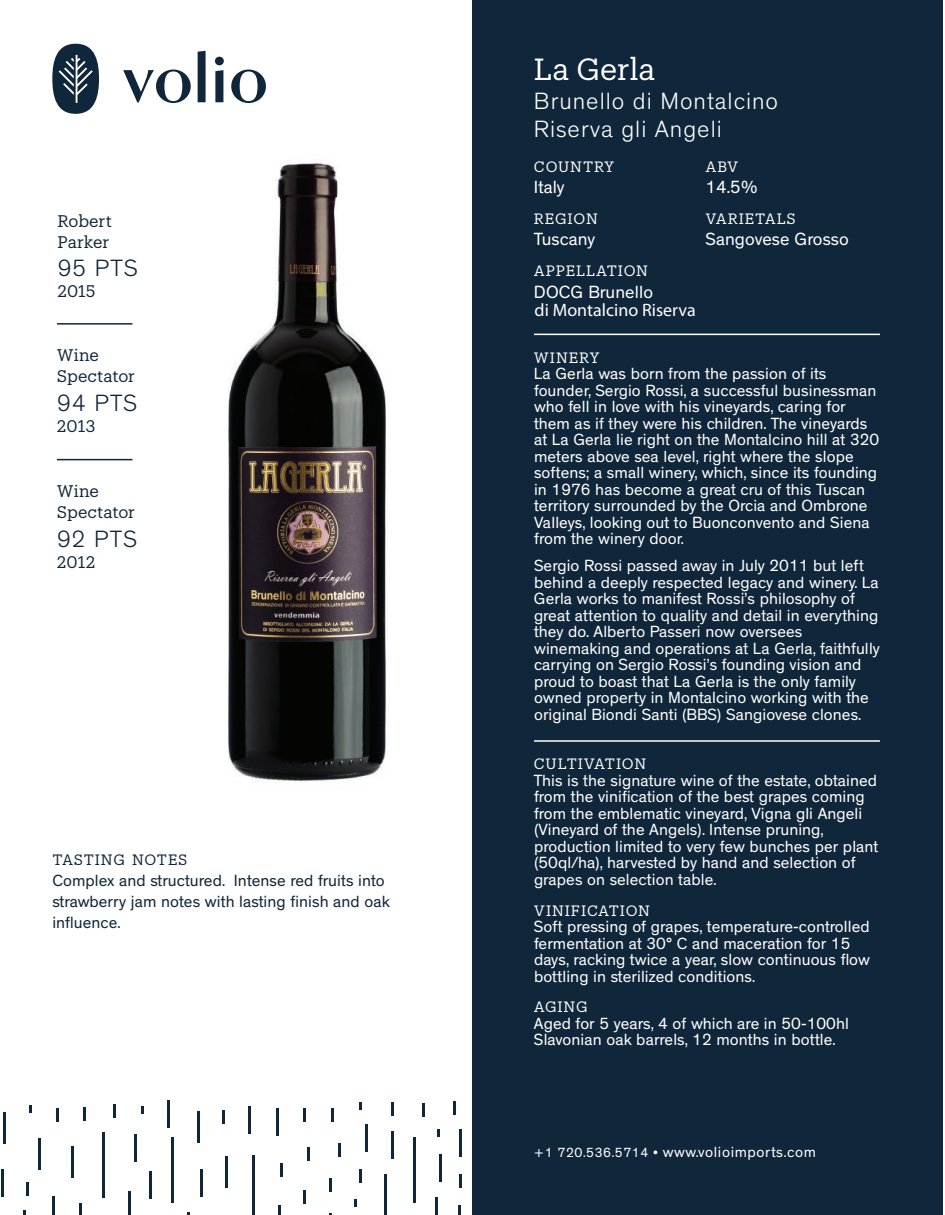
<style>
.page{position:relative;width:945px;height:1215px;background:#fff}
.page>*{position:absolute;margin:0;border:0;box-sizing:border-box;transform-origin:0 0}
.t1{font:30px "Produkt";color:#fff}
.t2{font:300 24px/28.5px "Theinhardt";letter-spacing:.04em;color:#fff}
.t3{font:300 24px "Theinhardt";letter-spacing:.04em;color:#10263a}
.t4{font:18px "Theinhardt";letter-spacing:.005em;color:#fff}
.t5{font:18px "Myriad Pro";color:#fff}
.t6{font:16.5px/16.5px "Theinhardt";letter-spacing:.005em;color:#fff}
.t7{font:16.5px/21px "Theinhardt";letter-spacing:.005em;color:#10263a}
.t8{font:16.5px/21px "Produkt";letter-spacing:-.005em;color:#10263a}
.t9{font:15px "Theinhardt";letter-spacing:.04em;color:#fff}
.t10{font:14.7px "Produkt";letter-spacing:.06em;color:#fff}
.t11{font:14.7px "Produkt";letter-spacing:.045em;color:#10263a}
.s1{font-size:13.5px}
</style>
<div class="page">
<img style="left:57px;top:97px;width:331px;height:685px">
<div style="left:472px;top:0;width:471px;height:1215px;background:#10263a"></div>
<svg style="left:52px;top:44px;width:47px;height:70px"></svg>
<svg style="left:198px;top:51px;width:8px;height:51px"></svg>
<svg style="left:215px;top:57px;width:9px;height:45px"></svg>
<svg style="left:123px;top:70px;width:68px;height:33px"></svg>
<svg style="left:231px;top:70px;width:35px;height:33px"></svg>
<hr style="left:276px;top:1109px;width:3px;height:27px;background:#10263a">
<hr style="left:248px;top:1106px;width:3px;height:27px;background:#10263a">
<hr style="left:1px;top:1170px;width:3px;height:27px;background:#10263a">
<hr style="left:128px;top:1191px;width:3px;height:24px;background:#10263a">
<hr style="left:439px;top:1154px;width:2px;height:27px;background:#10263a">
<hr style="left:200px;top:1169px;width:2px;height:27px;background:#10263a">
<hr style="left:168px;top:1100px;width:2px;height:27px;background:#10263a">
<hr style="left:134px;top:1134px;width:3px;height:27px;background:#10263a">
<hr style="left:391px;top:1132px;width:3px;height:27px;background:#10263a">
<hr style="left:459px;top:1129px;width:3px;height:27px;background:#10263a">
<hr style="left:149px;top:1171px;width:3px;height:27px;background:#10263a">
<hr style="left:365px;top:1124px;width:3px;height:27px;background:#10263a">
<hr style="left:252px;top:1156px;width:3px;height:59px;background:#10263a">
<svg style="left:435px;top:1197px;width:2px;height:18px"></svg>
<svg style="left:278px;top:1206px;width:2px;height:9px"></svg>
<hr style="left:172px;top:1137px;width:2px;height:66px;background:#10263a">
<hr style="left:384px;top:1174px;width:3px;height:41px;background:#10263a">
<hr style="left:52px;top:1196px;width:3px;height:19px;background:#10263a">
<svg style="left:458px;top:1206px;width:3px;height:9px"></svg>
<hr style="left:414px;top:1137px;width:2px;height:65px;background:#10263a">
<hr style="left:102px;top:1132px;width:3px;height:66px;background:#10263a">
<hr style="left:113px;top:1104px;width:3px;height:14px;background:#10263a">
<hr style="left:391px;top:1102px;width:3px;height:14px;background:#10263a">
<svg style="left:303px;top:1191px;width:3px;height:13px"></svg>
<svg style="left:79px;top:1203px;width:3px;height:12px"></svg>
<svg style="left:330px;top:1178px;width:2px;height:13px"></svg>
<svg style="left:359px;top:1169px;width:3px;height:13px"></svg>
<svg style="left:83px;top:1107px;width:3px;height:13px"></svg>
<svg style="left:338px;top:1144px;width:3px;height:13px"></svg>
<svg style="left:459px;top:1175px;width:3px;height:13px"></svg>
<svg style="left:281px;top:1163px;width:2px;height:14px"></svg>
<hr style="left:307px;top:1147px;width:3px;height:14px;background:#10263a">
<hr style="left:56px;top:1108px;width:3px;height:14px;background:#10263a">
<hr style="left:331px;top:1108px;width:3px;height:14px;background:#10263a">
<hr style="left:222px;top:1110px;width:3px;height:14px;background:#10263a">
<svg style="left:454px;top:1102px;width:2px;height:13px"></svg>
<hr style="left:26px;top:1182px;width:3px;height:14px;background:#10263a">
<svg style="left:422px;top:1104px;width:3px;height:13px"></svg>
<hr style="left:303px;top:1108px;width:3px;height:14px;background:#10263a">
<hr style="left:198px;top:1111px;width:2px;height:31px;background:#10263a">
<hr style="left:38px;top:1138px;width:3px;height:31px;background:#10263a">
<hr style="left:71px;top:1147px;width:2px;height:31px;background:#10263a">
<hr style="left:3px;top:1112px;width:3px;height:31px;background:#10263a">
<hr style="left:226px;top:1157px;width:2px;height:31px;background:#10263a">
<svg style="left:438px;top:1129px;width:2px;height:8px"></svg>
<svg style="left:354px;top:1199px;width:3px;height:8px"></svg>
<svg style="left:29px;top:1106px;width:3px;height:7px"></svg>
<svg style="left:141px;top:1106px;width:3px;height:7px"></svg>
<svg style="left:359px;top:1102px;width:3px;height:8px"></svg>
<hr style="left:534px;top:334px;width:346px;height:1px;background:#fff">
<hr style="left:534px;top:740px;width:346px;height:2px;background:#fff">
<hr style="left:57px;top:323px;width:75px;height:2px;background:#10263a">
<hr style="left:57px;top:459px;width:75px;height:1px;background:#10263a">
<p class="t8" style="left:58px;top:210px;width:56px">Robert<br>Parker</p>
<h2 class="t3" style="left:58px;top:254px;width:82px">95 PTS</h2>
<p class="t8" style="left:58px;top:280px;width:40px">2015</p>
<p class="t8" style="left:57px;top:344px;width:80px">Wine<br>Spectator</p>
<h2 class="t3" style="left:57px;top:389px;width:82px">94 PTS</h2>
<p class="t8" style="left:57px;top:415px;width:40px">2013</p>
<p class="t8" style="left:57px;top:480px;width:80px">Wine<br>Spectator</p>
<h2 class="t3" style="left:57px;top:525px;width:82px">92 PTS</h2>
<p class="t8" style="left:57px;top:550px;width:40px">2012</p>
<p class="t11" style="left:52px;top:849px;width:137px">TASTING NOTES</p>
<p class="t7" style="left:52px;top:870px;width:339px">Complex and structured. Intense red fruits into strawberry jam notes with lasting finish and oak influence.</p>
<h1 class="t1" style="left:534px;top:49px;width:123px">La Gerla</h1>
<h2 class="t2" style="left:534px;top:87px;width:246px">Brunello di Montalcino<br>Riserva gli Angeli</h2>
<p class="t10" style="left:534px;top:156px;width:82px">COUNTRY</p>
<p class="t4" style="left:534px;top:177px;width:32px">Italy</p>
<p class="t10" style="left:534px;top:208px;width:66px">REGION</p>
<p class="t4" style="left:534px;top:229px;width:63px">Tuscany</p>
<p class="t10" style="left:534px;top:261px;width:116px">APPELLATION</p>
<p class="t4" style="left:534px;top:281px;width:121px">DOCG Brunello</p>
<p class="t5" style="left:535px;top:299px;width:163px">di Montalcino Riserva</p>
<p class="t10" style="left:705px;top:156px;width:35px">ABV</p>
<p class="t4" style="left:705px;top:177px;width:54px">14.5%</p>
<p class="t10" style="left:705px;top:208px;width:92px">VARIETALS</p>
<p class="t4" style="left:705px;top:229px;width:145px">Sangovese Grosso</p>
<p class="t10" style="left:534px;top:347px;width:67px">WINERY</p>
<p class="t6" style="left:534px;top:366px;width:347px">La Gerla was born from the passion of its founder, Sergio Rossi, a successful businessman who fell in love with his vineyards, caring for them as if they were his children. The vineyards at La Gerla lie right on the Montalcino hill at 320 meters above sea level, right where the slope softens; a small winery, which, since its founding in 1976 has become a great cru of this Tuscan territory surrounded by the Orcia and Ombrone Valleys, looking out to Buonconvento and Siena from the winery door.</p>
<p class="t6" style="left:534px;top:558px;width:347px">Sergio Rossi passed away in July 2011 but left behind a deeply respected legacy and winery. La Gerla works to manifest Rossi’s philosophy of great attention to quality and detail in everything they do. Alberto Passeri now oversees winemaking and operations at La Gerla, faithfully carrying on Sergio Rossi’s founding vision and proud to boast that La Gerla is the only family owned property in Montalcino working with the original Biondi Santi (BBS) Sangiovese clones.</p>
<p class="t10" style="left:534px;top:754px;width:114px">CULTIVATION</p>
<p class="t6" style="left:534px;top:772px;width:346px">This is the signature wine of the estate, obtained from the vinification of the best grapes coming from the emblematic vineyard, Vigna gli Angeli (Vineyard of the Angels). Intense pruning, production limited to very few bunches per plant (50ql/ha), harvested by hand and selection of grapes on selection table.</p>
<p class="t10" style="left:534px;top:900px;width:118px">VINIFICATION</p>
<p class="t6" style="left:534px;top:919px;width:337px">Soft pressing of grapes, temperature-controlled fermentation at 30° C and maceration for 15 days, racking twice a year, slow continuous flow bottling in sterilized conditions.</p>
<p class="t10" style="left:534px;top:997px;width:55px">AGING</p>
<p class="t6" style="left:534px;top:1016px;width:316px">Aged for 5 years, 4 of which are in 50-100hl<br>Slavonian oak barrels, 12 months in bottle.</p>
<p class="t9" style="left:534px;top:1143px;width:283px"><span class="s1">+1 720.536.5714 •</span> www.volioimports.com</p>
</div>
